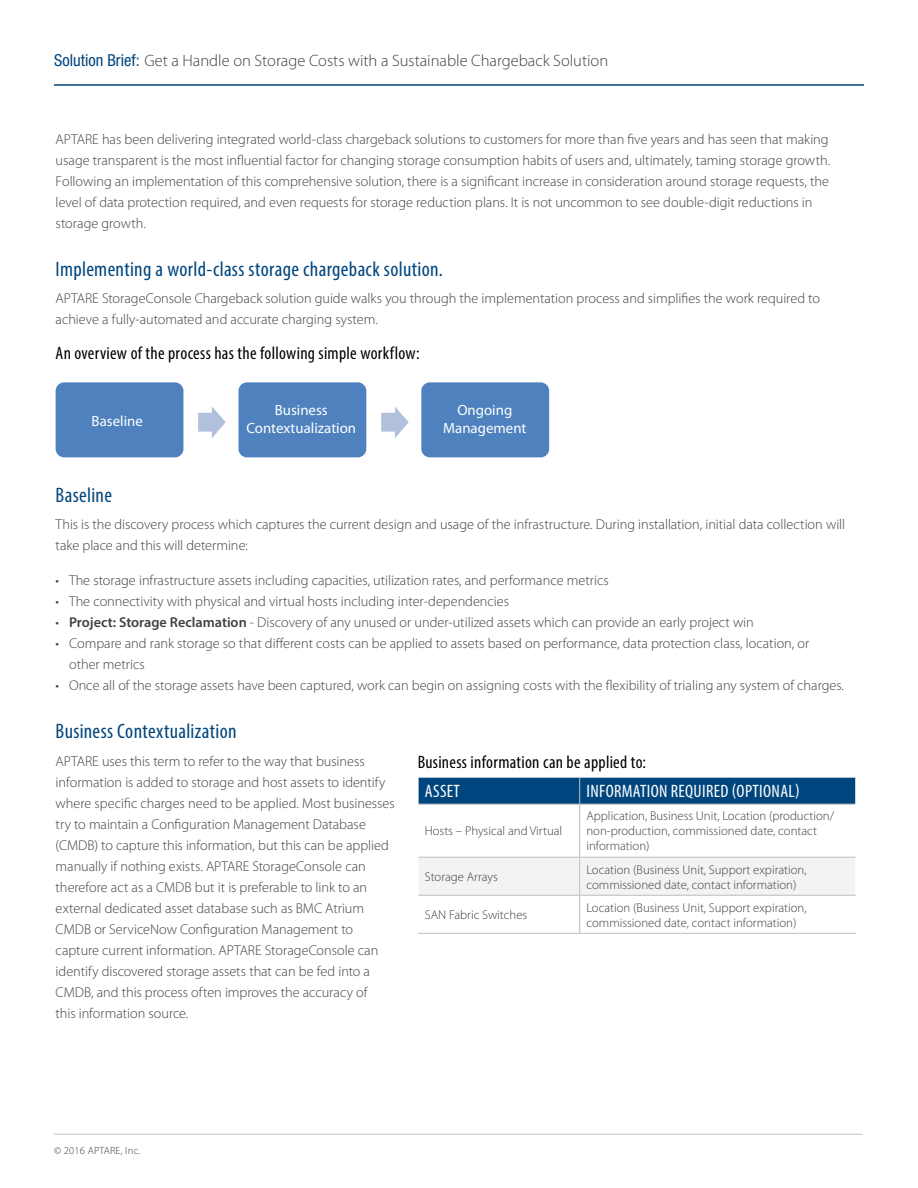
<style>
.page{position:relative;width:918px;height:1188px;background:#fff}
.page>*{position:absolute;margin:0;border:0;box-sizing:border-box;transform-origin:0 0}
.t1{font:condensed 21px "Myriad Pro";letter-spacing:.015em;color:#00467e}
.t2{font:condensed 18px "Myriad Pro";letter-spacing:.015em;color:#000}
.t3{font:condensed 18px "Myriad Pro";letter-spacing:.02em;color:#fff}
.t4{font:300 16.5px "Myriad Pro";color:#414042}
.t5{font:14.85px/17.9px "Myriad Pro";color:#fff;text-align:center}
.t6{font:300 14.25px/21px "Myriad Pro";color:#414042}
.t7{font:300 12.75px/15px "Myriad Pro";color:#414042}
.t8{font:300 10.5px "Myriad Pro";letter-spacing:.02em;color:#414042}
.s1{font-family:"Helvetica Neue LT Std";font-weight:400;font-stretch:condensed;color:#00467e}
.s2{font-weight:600}
</style>
<div class="page">
<hr style="left:54px;top:1134px;width:809px;height:1px;background:#bcbec0">
<hr style="left:54px;top:84px;width:810px;height:2px;background:#00467e">
<div style="left:56px;top:382px;width:127px;height:75px;background:#4e81be;border-radius:8px"></div>
<div style="left:238px;top:382px;width:128px;height:75px;background:#4e81be;border-radius:8px"></div>
<div style="left:421px;top:382px;width:128px;height:75px;background:#4e81be;border-radius:8px"></div>
<svg style="left:198px;top:407px;width:28px;height:31px"></svg>
<svg style="left:381px;top:407px;width:28px;height:31px"></svg>
<div style="left:419px;top:858px;width:436px;height:37px;background:#f3f3f4"></div>
<svg style="left:418px;top:777px;width:438px;height:27px;background:#094c82"></svg>
<hr style="left:418px;top:804px;width:162px;height:1px;background:#bcbec0">
<hr style="left:580px;top:804px;width:275px;height:1px;background:#bcbec0">
<hr style="left:579px;top:805px;width:1px;height:52px;background:#bcbec0">
<hr style="left:418px;top:857px;width:162px;height:1px;background:#bcbec0">
<hr style="left:580px;top:857px;width:275px;height:1px;background:#bcbec0">
<hr style="left:579px;top:858px;width:1px;height:37px;background:#bcbec0">
<hr style="left:418px;top:895px;width:162px;height:1px;background:#bcbec0">
<hr style="left:580px;top:895px;width:275px;height:1px;background:#bcbec0">
<hr style="left:579px;top:896px;width:1px;height:37px;background:#bcbec0">
<hr style="left:418px;top:933px;width:162px;height:1px;background:#bcbec0">
<hr style="left:580px;top:933px;width:276px;height:1px;background:#bcbec0">
<p class="t4" style="left:54px;top:52px;width:555px"><span class="s1">Solution Brief:</span> Get a Handle on Storage Costs with a Sustainable Chargeback Solution</p>
<p class="t6" style="left:56px;top:129px;width:776px">APTARE has been delivering integrated world-class chargeback solutions to customers for more than five years and has seen that making usage transparent is the most influential factor for changing storage consumption habits of users and, ultimately, taming storage growth.<br>Following an implementation of this comprehensive solution, there is a significant increase in consideration around storage requests, the level of data protection required, and even requests for storage reduction plans. It is not uncommon to see double-digit reductions in storage growth.</p>
<h1 class="t1" style="left:56px;top:256px;width:389px">Implementing a world-class storage chargeback solution.</h1>
<p class="t6" style="left:56px;top:288px;width:766px">APTARE StorageConsole Chargeback solution guide walks you through the implementation process and simplifies the work required to achieve a fully-automated and accurate charging system.</p>
<p class="t2" style="left:56px;top:342px;width:365px">An overview of the process has the following simple workflow:</p>
<p class="t5" style="left:92px;top:412px;width:53px">Baseline</p>
<p class="t5" style="left:246px;top:402px;width:111px">Business<br>Contextualization</p>
<p class="t5" style="left:443px;top:402px;width:85px">Ongoing<br>Management</p>
<h1 class="t1" style="left:56px;top:482px;width:58px">Baseline</h1>
<p class="t6" style="left:56px;top:514px;width:791px">This is the discovery process which captures the current design and usage of the infrastructure. During installation, initial data collection will take place and this will determine:</p>
<p class="t6" style="left:56px;top:570px;width:555px">• The storage infrastructure assets including capacities, utilization rates, and performance metrics</p>
<p class="t6" style="left:56px;top:591px;width:455px">• The connectivity with physical and virtual hosts including inter-dependencies</p>
<p class="t6" style="left:56px;top:612px;width:700px">• <span class="s2">Project: Storage Reclamation</span> - Discovery of any unused or under-utilized assets which can provide an early project win</p>
<p class="t6" style="left:69px;top:633px;width:742px;text-indent:-13px">• Compare and rank storage so that different costs can be applied to assets based on performance, data protection class, location, or other metrics</p>
<p class="t6" style="left:56px;top:675px;width:790px">• Once all of the storage assets have been captured, work can begin on assigning costs with the flexibility of trialing any system of charges.</p>
<h1 class="t1" style="left:56px;top:718px;width:183px">Business Contextualization</h1>
<p class="t6" style="left:56px;top:751px;width:341px">APTARE uses this term to refer to the way that business information is added to storage and host assets to identify where specific charges need to be applied. Most businesses try to maintain a Configuration Management Database (CMDB) to capture this information, but this can be applied manually if nothing exists. APTARE StorageConsole can therefore act as a CMDB but it is preferable to link to an external dedicated asset database such as BMC Atrium CMDB or ServiceNow Configuration Management to capture current information. APTARE StorageConsole can identify discovered storage assets that can be fed into a CMDB, and this process often improves the accuracy of<br>this information source.</p>
<p class="t2" style="left:418px;top:751px;width:230px">Business information can be applied to:</p>
<p class="t3" style="left:425px;top:781px;width:37px">ASSET</p>
<p class="t3" style="left:587px;top:781px;width:215px">INFORMATION REQUIRED (OPTIONAL)</p>
<p class="t7" style="left:425px;top:824px;width:139px">Hosts – Physical and Virtual</p>
<p class="t7" style="left:586px;top:809px;width:249px">Application, Business Unit, Location (production/ non-production, commissioned date, contact information)</p>
<p class="t7" style="left:425px;top:869px;width:75px">Storage Arrays</p>
<p class="t7" style="left:586px;top:862px;width:222px">Location (Business Unit, Support expiration, commissioned date, contact information)</p>
<p class="t7" style="left:425px;top:908px;width:104px">SAN Fabric Switches</p>
<p class="t7" style="left:586px;top:900px;width:222px">Location (Business Unit, Support expiration, commissioned date, contact information)</p>
<p class="t8" style="left:54px;top:1144px;width:88px">© 2016 APTARE, Inc.</p>
</div>
